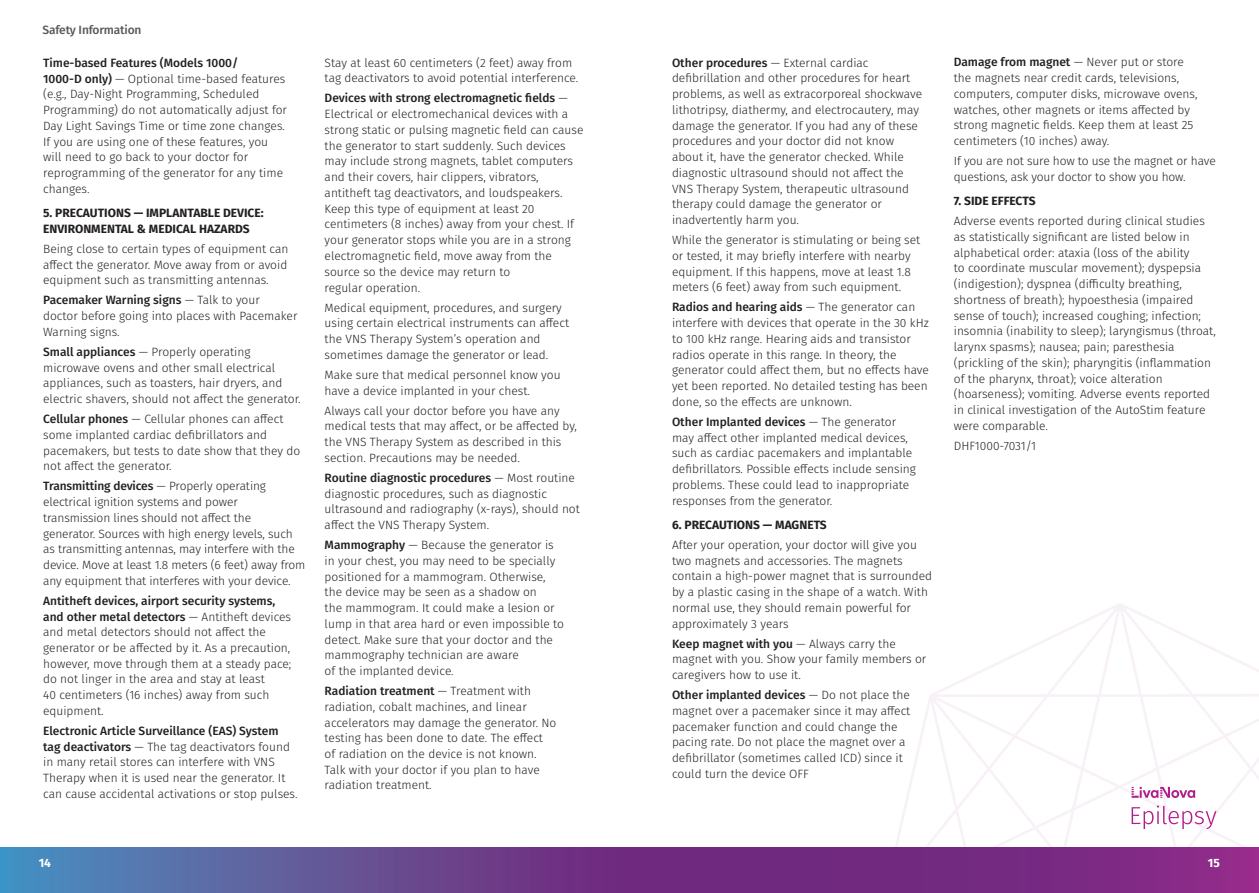
<style>
.page{position:relative;width:1259px;height:893px;background:#fff}
.page>*{position:absolute;margin:0;border:0;box-sizing:border-box;transform-origin:0 0}
.t1{font:300 12px/15.8px "Fira Sans";color:#231f20}
.t2{font:700 12px/15.8px "Fira Sans";color:#231f20}
.t3{font:500 12px "Fira Sans";letter-spacing:-.015em;color:#57585a}
.t4{font:700 12px "Fira Sans";color:#fff}
.s1{font-weight:500}
</style>
<div class="page">
<svg style="left:882px;top:603px;width:377px;height:245px"></svg>
<svg style="left:0;top:848px;width:1259px;height:45px;background:#6c428f"></svg>
<svg style="left:1131px;top:787px;width:64px;height:11px"></svg>
<svg style="left:1131px;top:805px;width:85px;height:24px"></svg>
<p class="t3" style="left:43px;top:20px;width:100px">Safety Information</p>
<p class="t1" style="left:43px;top:55px;width:245px"><span class="s1">Time-based Features (Models 1000/<br>1000-D only)</span> — Optional time-based features (e.g., Day-Night Programming, Scheduled Programming) do not automatically adjust for Day Light Savings Time or time zone changes.<br>If you are using one of these features, you will need to go back to your doctor for reprogramming of the generator for any time changes.</p>
<p class="t2" style="left:43px;top:204px;width:222px">5. PRECAUTIONS — IMPLANTABLE DEVICE:<br>ENVIRONMENTAL &amp; MEDICAL HAZARDS</p>
<p class="t1" style="left:43px;top:241px;width:247px;text-align:justify">Being close to certain types of equipment can affect the generator. Move away from or avoid equipment such as transmitting antennas.</p>
<p class="t1" style="left:43px;top:292px;width:256px"><span class="s1">Pacemaker Warning signs</span> — Talk to your doctor before going into places with Pacemaker<br>Warning signs.</p>
<p class="t1" style="left:43px;top:344px;width:259px"><span class="s1">Small appliances</span> — Properly operating microwave ovens and other small electrical appliances, such as toasters, hair dryers, and electric shavers, should not affect the generator.</p>
<p class="t1" style="left:43px;top:411px;width:259px"><span class="s1">Cellular phones</span> — Cellular phones can affect some implanted cardiac defibrillators and pacemakers, but tests to date show that they do not affect the generator.</p>
<p class="t1" style="left:43px;top:478px;width:264px"><span class="s1">Transmitting devices</span> — Properly operating electrical ignition systems and power transmission lines should not affect the generator. Sources with high energy levels, such as transmitting antennas, may interfere with the device. Move at least 1.8 meters (6 feet) away from any equipment that interferes with your device.</p>
<p class="t1" style="left:43px;top:593px;width:250px"><span class="s1">Antitheft devices, airport security systems, and other metal detectors</span> — Antitheft devices and metal detectors should not affect the generator or be affected by it. As a precaution, however, move through them at a steady pace; do not linger in the area and stay at least<br>40 centimeters (16 inches) away from such equipment.</p>
<p class="t1" style="left:43px;top:723px;width:256px"><span class="s1">Electronic Article Surveillance (EAS) System tag deactivators</span> — The tag deactivators found in many retail stores can interfere with VNS Therapy when it is used near the generator. It can cause accidental activations or stop pulses.</p>
<p class="t1" style="left:325px;top:54px;width:255px">Stay at least 60 centimeters (2 feet) away from tag deactivators to avoid potential interference.</p>
<p class="t1" style="left:325px;top:90px;width:260px"><span class="s1">Devices with strong electromagnetic fields</span> — Electrical or electromechanical devices with a strong static or pulsing magnetic field can cause the generator to start suddenly. Such devices may include strong magnets, tablet computers and their covers, hair clippers, vibrators, antitheft tag deactivators, and loudspeakers.<br>Keep this type of equipment at least 20 centimeters (8 inches) away from your chest. If your generator stops while you are in a strong electromagnetic field, move away from the source so the device may return to<br>regular operation.</p>
<p class="t1" style="left:325px;top:299px;width:246px">Medical equipment, procedures, and surgery using certain electrical instruments can affect the VNS Therapy System’s operation and sometimes damage the generator or lead.</p>
<p class="t1" style="left:325px;top:367px;width:237px">Make sure that medical personnel know you have a device implanted in your chest.</p>
<p class="t1" style="left:325px;top:402px;width:254px">Always call your doctor before you have any medical tests that may affect, or be affected by, the VNS Therapy System as described in this section. Precautions may be needed.</p>
<p class="t1" style="left:325px;top:470px;width:257px"><span class="s1">Routine diagnostic procedures</span> — Most routine diagnostic procedures, such as diagnostic ultrasound and radiography (x-rays), should not affect the VNS Therapy System.</p>
<p class="t1" style="left:325px;top:537px;width:241px"><span class="s1">Mammography</span> — Because the generator is in your chest, you may need to be specially positioned for a mammogram. Otherwise, the device may be seen as a shadow on<br>the mammogram. It could make a lesion or lump in that area hard or even impossible to detect. Make sure that your doctor and the mammography technician are aware<br>of the implanted device.</p>
<p class="t1" style="left:325px;top:683px;width:233px"><span class="s1">Radiation treatment</span> — Treatment with radiation, cobalt machines, and linear accelerators may damage the generator. No testing has been done to date. The effect of radiation on the device is not known.<br>Talk with your doctor if you plan to have radiation treatment.</p>
<p class="t1" style="left:672px;top:54px;width:252px"><span class="s1">Other procedures</span> — External cardiac defibrillation and other procedures for heart problems, as well as extracorporeal shockwave lithotripsy, diathermy, and electrocautery, may damage the generator. If you had any of these procedures and your doctor did not know about it, have the generator checked. While diagnostic ultrasound should not affect the VNS Therapy System, therapeutic ultrasound therapy could damage the generator or inadvertently harm you.</p>
<p class="t1" style="left:672px;top:232px;width:250px">While the generator is stimulating or being set or tested, it may briefly interfere with nearby equipment. If this happens, move at least 1.8 meters (6 feet) away from such equipment.</p>
<p class="t1" style="left:672px;top:299px;width:258px"><span class="s1">Radios and hearing aids</span> — The generator can interfere with devices that operate in the 30 kHz to 100 kHz range. Hearing aids and transistor radios operate in this range. In theory, the generator could affect them, but no effects have yet been reported. No detailed testing has been done, so the effects are unknown.</p>
<p class="t1" style="left:672px;top:414px;width:245px"><span class="s1">Other Implanted devices</span> — The generator may affect other implanted medical devices, such as cardiac pacemakers and implantable defibrillators. Possible effects include sensing problems. These could lead to inappropriate responses from the generator.</p>
<p class="t2" style="left:672px;top:516px;width:156px">6. PRECAUTIONS — MAGNETS</p>
<p class="t1" style="left:672px;top:537px;width:262px">After your operation, your doctor will give you two magnets and accessories. The magnets contain a high-power magnet that is surrounded by a plastic casing in the shape of a watch. With normal use, they should remain powerful for approximately 3 years</p>
<p class="t1" style="left:672px;top:635px;width:256px"><span class="s1">Keep magnet with you</span> — Always carry the magnet with you. Show your family members or caregivers how to use it.</p>
<p class="t1" style="left:672px;top:687px;width:240px"><span class="s1">Other implanted devices</span> — Do not place the magnet over a pacemaker since it may affect pacemaker function and could change the pacing rate. Do not place the magnet over a defibrillator (sometimes called ICD) since it could turn the device OFF</p>
<p class="t1" style="left:953px;top:54px;width:245px"><span class="s1">Damage from magnet</span> — Never put or store the magnets near credit cards, televisions, computers, computer disks, microwave ovens, watches, other magnets or items affected by strong magnetic fields. Keep them at least 25 centimeters (10 inches) away.</p>
<p class="t1" style="left:953px;top:153px;width:263px">If you are not sure how to use the magnet or have questions, ask your doctor to show you how.</p>
<p class="t2" style="left:953px;top:192px;width:83px">7. SIDE EFFECTS</p>
<p class="t1" style="left:953px;top:213px;width:264px">Adverse events reported during clinical studies as statistically significant are listed below in alphabetical order: ataxia (loss of the ability<br>to coordinate muscular movement); dyspepsia (indigestion); dyspnea (difficulty breathing, shortness of breath); hypoesthesia (impaired sense of touch); increased coughing; infection; insomnia (inability to sleep); laryngismus (throat, larynx spasms); nausea; pain; paresthesia (prickling of the skin); pharyngitis (inflammation of the pharynx, throat); voice alteration (hoarseness); vomiting. Adverse events reported in clinical investigation of the AutoStim feature were comparable.</p>
<p class="t1" style="left:953px;top:438px;width:84px">DHF1000-7031/1</p>
<p class="t4" style="left:39px;top:853px;width:14px">14</p>
<p class="t4" style="left:1208px;top:853px;width:13px">15</p>
</div>
